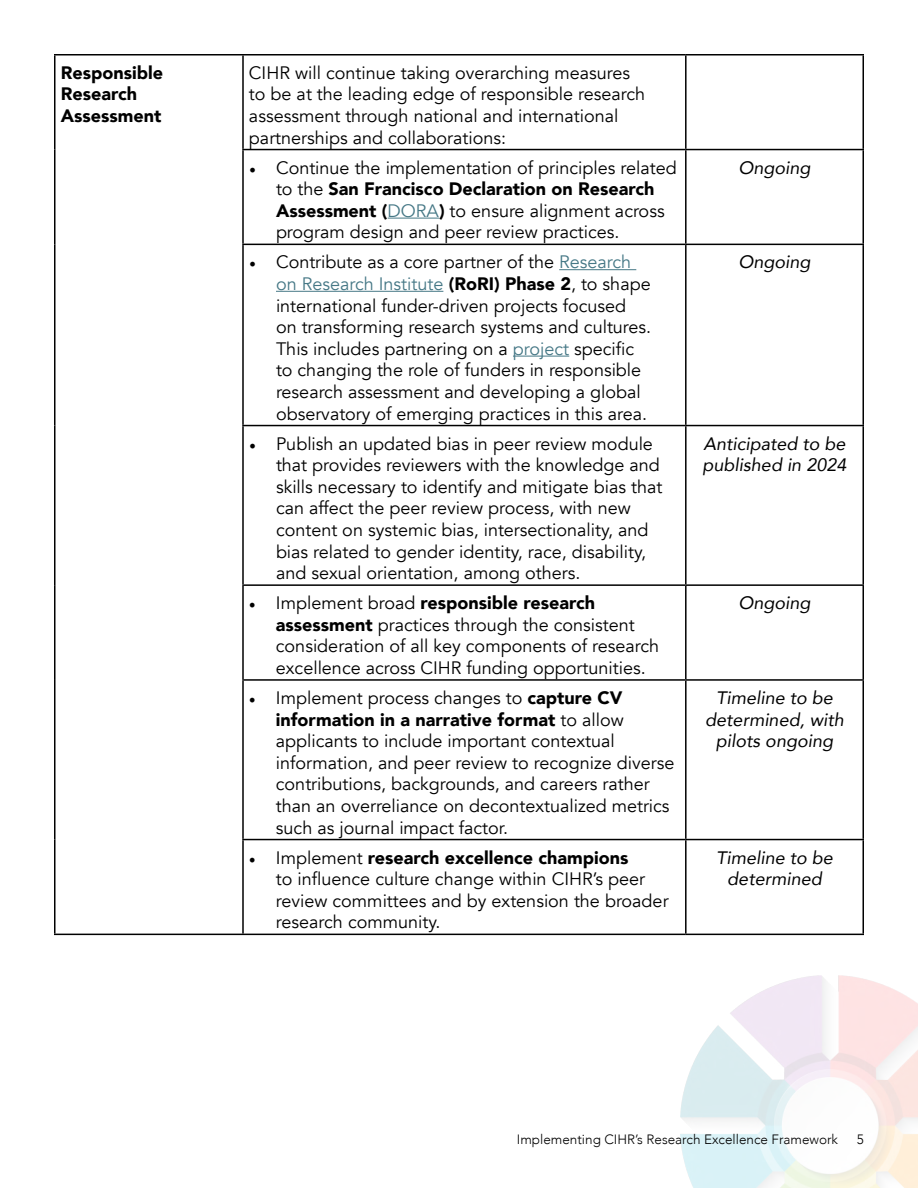
<style>
.page{position:relative;width:918px;height:1188px;background:#fff}
.page>*{position:absolute;margin:0;border:0;box-sizing:border-box;transform-origin:0 0}
.t1{font:18px/21.6px "Avenir";color:#000}
.t2{font:italic 18px/21.6px "Avenir";color:#000;text-align:center}
.t3{font:900 18px/21.6px "Avenir";color:#000}
.t4{font:300 13.5px "Avenir";color:#000}
.s1{font-family:"Minion Pro"}
.s2{font-weight:900}
.s3{color:#467886}
</style>
<div class="page">
<img style="left:680px;top:976px;width:238px;height:212px">
<hr style="left:54px;top:54px;width:189px;height:2px;background:#000">
<hr style="left:54px;top:56px;width:2px;height:94px;background:#000">
<hr style="left:243px;top:54px;width:443px;height:2px;background:#000">
<hr style="left:242px;top:56px;width:2px;height:93px;background:#000">
<hr style="left:686px;top:54px;width:178px;height:2px;background:#000">
<hr style="left:685px;top:56px;width:2px;height:93px;background:#000">
<hr style="left:862px;top:56px;width:2px;height:93px;background:#000">
<hr style="left:54px;top:150px;width:2px;height:94px;background:#000">
<hr style="left:242px;top:149px;width:444px;height:1px;background:#000">
<hr style="left:242px;top:150px;width:2px;height:94px;background:#000">
<hr style="left:686px;top:149px;width:178px;height:1px;background:#000">
<hr style="left:685px;top:150px;width:2px;height:94px;background:#000">
<hr style="left:862px;top:150px;width:2px;height:94px;background:#000">
<hr style="left:54px;top:244px;width:2px;height:182px;background:#000">
<hr style="left:242px;top:244px;width:444px;height:1px;background:#000">
<hr style="left:242px;top:245px;width:2px;height:180px;background:#000">
<hr style="left:686px;top:244px;width:178px;height:1px;background:#000">
<hr style="left:685px;top:245px;width:2px;height:180px;background:#000">
<hr style="left:862px;top:245px;width:2px;height:180px;background:#000">
<hr style="left:54px;top:426px;width:2px;height:159px;background:#000">
<hr style="left:242px;top:425px;width:444px;height:1px;background:#000">
<hr style="left:242px;top:426px;width:2px;height:158px;background:#000">
<hr style="left:686px;top:425px;width:178px;height:1px;background:#000">
<hr style="left:685px;top:426px;width:2px;height:158px;background:#000">
<hr style="left:862px;top:426px;width:2px;height:158px;background:#000">
<hr style="left:54px;top:585px;width:2px;height:95px;background:#000">
<hr style="left:242px;top:584px;width:444px;height:2px;background:#000">
<hr style="left:242px;top:586px;width:2px;height:93px;background:#000">
<hr style="left:686px;top:584px;width:178px;height:2px;background:#000">
<hr style="left:685px;top:586px;width:2px;height:93px;background:#000">
<hr style="left:862px;top:586px;width:2px;height:93px;background:#000">
<hr style="left:54px;top:680px;width:2px;height:160px;background:#000">
<hr style="left:242px;top:679px;width:444px;height:2px;background:#000">
<hr style="left:242px;top:681px;width:2px;height:158px;background:#000">
<hr style="left:686px;top:679px;width:178px;height:2px;background:#000">
<hr style="left:685px;top:681px;width:2px;height:158px;background:#000">
<hr style="left:862px;top:681px;width:2px;height:158px;background:#000">
<hr style="left:54px;top:840px;width:2px;height:94px;background:#000">
<hr style="left:242px;top:839px;width:444px;height:1px;background:#000">
<hr style="left:242px;top:840px;width:2px;height:94px;background:#000">
<hr style="left:686px;top:839px;width:178px;height:1px;background:#000">
<hr style="left:685px;top:840px;width:2px;height:94px;background:#000">
<hr style="left:862px;top:840px;width:2px;height:94px;background:#000">
<hr style="left:54px;top:934px;width:189px;height:1px;background:#000">
<hr style="left:243px;top:934px;width:443px;height:1px;background:#000">
<hr style="left:686px;top:934px;width:178px;height:1px;background:#000">
<hr style="left:388px;top:218px;width:51px;height:1px;background:#467886">
<hr style="left:559px;top:269px;width:77px;height:1px;background:#467886">
<hr style="left:276px;top:291px;width:167px;height:1px;background:#467886">
<hr style="left:513px;top:356px;width:56px;height:1px;background:#467886">
<p class="t3" style="left:61px;top:61px;width:104px">Responsible<br>Research<br>Assessment</p>
<p class="t1" style="left:249px;top:62px;width:398px">CIHR will continue taking overarching measures to be at the leading edge of responsible research assessment through national and international partnerships and collaborations:</p>
<p class="t1" style="left:276px;top:157px;width:402px;text-indent:-27px"><span class="s1">•</span> Continue the implementation of principles related to the <span class="s2">San Francisco Declaration on Research Assessment (</span><span class="s3">DORA</span><span class="s2">)</span> to ensure alignment across program design and peer review practices.</p>
<p class="t2" style="left:739px;top:156px;width:74px">Ongoing</p>
<p class="t1" style="left:276px;top:252px;width:377px;text-indent:-27px"><span class="s1">•</span> Contribute as a core partner of the <span class="s3">Research on Research Institute</span> <span class="s2">(RoRI) Phase 2</span>, to shape international funder-driven projects focused on transforming research systems and cultures.<br>This includes partnering on a <span class="s3">project</span> specific to changing the role of funders in responsible research assessment and developing a global observatory of emerging practices in this area.</p>
<p class="t2" style="left:739px;top:251px;width:74px">Ongoing</p>
<p class="t1" style="left:276px;top:433px;width:388px;text-indent:-27px"><span class="s1">•</span> Publish an updated bias in peer review module that provides reviewers with the knowledge and skills necessary to identify and mitigate bias that can affect the peer review process, with new content on systemic bias, intersectionality, and bias related to gender identity, race, disability, and sexual orientation, among others.</p>
<p class="t2" style="left:703px;top:432px;width:145px;text-align:left">Anticipated to be published in 2024</p>
<p class="t1" style="left:276px;top:592px;width:385px;text-indent:-27px"><span class="s1">•</span> Implement broad <span class="s2">responsible research assessment</span> practices through the consistent consideration of all key components of research excellence across CIHR funding opportunities.</p>
<p class="t2" style="left:738px;top:592px;width:74px">Ongoing</p>
<p class="t1" style="left:276px;top:687px;width:400px;text-indent:-27px"><span class="s1">•</span> Implement process changes to <span class="s2">capture CV information in a narrative format</span> to allow applicants to include important contextual information, and peer review to recognize diverse contributions, backgrounds, and careers rather than an overreliance on decontextualized metrics such as journal impact factor.</p>
<p class="t2" style="left:705px;top:687px;width:140px">Timeline to be determined, with pilots ongoing</p>
<p class="t1" style="left:276px;top:847px;width:394px;text-indent:-27px"><span class="s1">•</span> Implement <span class="s2">research excellence champions<br></span>to influence culture change within CIHR’s peer review committees and by extension the broader research community.</p>
<p class="t2" style="left:716px;top:846px;width:118px">Timeline to be determined</p>
<p class="t4" style="left:517px;top:1132px;width:323px">Implementing CIHR’s Research Excellence Framework</p>
<p class="t4" style="left:857px;top:1132px;width:9px">5</p>
</div>
